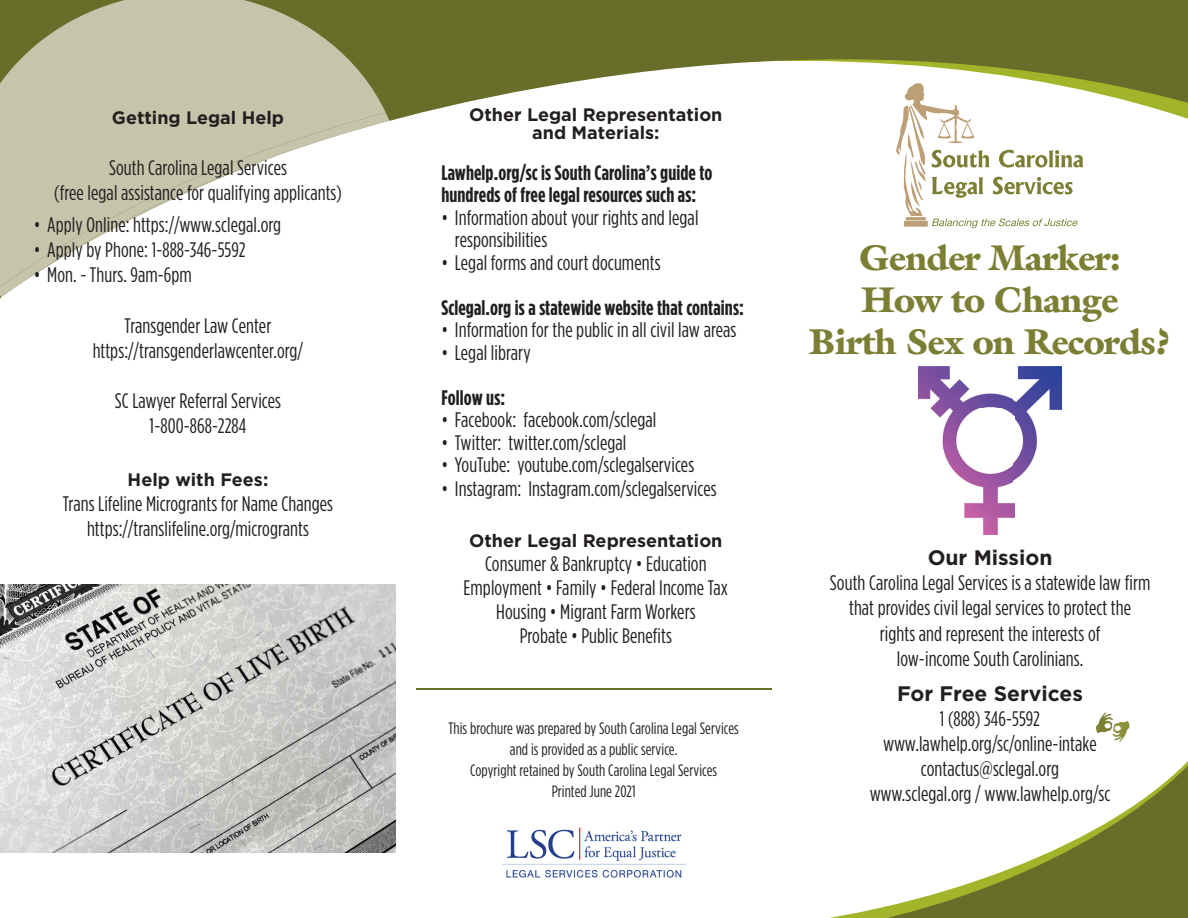
<style>
.page{position:relative;width:1188px;height:918px;background:#fff}
.page>*{position:absolute;margin:0;border:0;box-sizing:border-box;transform-origin:0 0}
.t1{font:900 36px/42px "Galliard Std";letter-spacing:-.02em;color:#7c7f33;text-align:center}
.t2{font:condensed 21px/25.2px "Gotham";letter-spacing:.005em;color:#231f20;text-align:center}
.t3{font:700 condensed 21px/22.5px "Gotham";letter-spacing:.005em;color:#231f20}
.t4{font:700 21px "Gotham";color:#231f20}
.t5{font:700 18px/18px "Gotham";color:#231f20;text-align:center}
.t6{font:condensed 16.5px/21px "Gotham";letter-spacing:.005em;color:#231f20;text-align:center}
</style>
<div class="page">
<svg style="left:829px;top:761px;width:359px;height:157px"></svg>
<div style="left:386px;top:0;width:802px;height:50px;background:#686d29"></div>
<svg style="left:0;top:50px;width:1188px;height:317px"></svg>
<svg style="left:896px;top:83px;width:187px;height:145px"></svg>
<svg style="left:0;top:0;width:386px;height:113px;background:#b1b18e"></svg>
<svg style="left:1px;top:121px;width:402px;height:246px"></svg>
<svg style="left:0;top:113px;width:389px;height:184px"></svg>
<img style="left:918px;top:367px;width:144px;height:168px">
<svg style="left:1096px;top:712px;width:34px;height:30px"></svg>
<hr style="left:416px;top:688px;width:356px;height:2px;background:#686d29">
<img style="left:502px;top:827px;width:184px;height:51px">
<img style="left:0;top:584px;width:396px;height:268px">
<p class="t5" style="left:112px;top:108px;width:174px">Getting Legal Help</p>
<p class="t2" style="left:54px;top:154px;width:289px">South Carolina Legal Services<br>(free legal assistance for qualifying applicants)</p>
<p class="t2" style="left:34px;top:212px;width:249px">• Apply Online: https://www.sclegal.org</p>
<p class="t2" style="left:34px;top:237px;width:213px">• Apply by Phone: 1-888-346-5592</p>
<p class="t2" style="left:34px;top:262px;width:160px">• Mon. - Thurs. 9am-6pm</p>
<p class="t2" style="left:93px;top:312px;width:212px">Transgender Law Center https://transgenderlawcenter.org/</p>
<p class="t2" style="left:115px;top:388px;width:168px">SC Lawyer Referral Services<br>1-800-868-2284</p>
<p class="t5" style="left:128px;top:470px;width:142px">Help with Fees:</p>
<p class="t2" style="left:63px;top:491px;width:272px">Trans Lifeline Microgrants for Name Changes https://translifeline.org/microgrants</p>
<p class="t5" style="left:469px;top:106px;width:255px">Other Legal Representation and Materials:</p>
<p class="t3" style="left:441px;top:161px;width:273px">Lawhelp.org/sc is South Carolina’s guide to hundreds of free legal resources such as:</p>
<p class="t2" style="left:455px;top:206px;width:245px;line-height:22.5px;text-align:left;text-indent:-14px">• Information about your rights and legal responsibilities</p>
<p class="t2" style="left:441px;top:250px;width:221px">• Legal forms and court documents</p>
<p class="t3" style="left:441px;top:296px;width:304px">Sclegal.org is a statewide website that contains:</p>
<p class="t2" style="left:441px;top:317px;width:297px">• Information for the public in all civil law areas</p>
<p class="t2" style="left:441px;top:340px;width:91px">• Legal library</p>
<p class="t3" style="left:441px;top:386px;width:65px">Follow us:</p>
<p class="t2" style="left:441px;top:407px;width:216px">• Facebook: facebook.com/sclegal</p>
<p class="t2" style="left:441px;top:430px;width:186px">• Twitter: twitter.com/sclegal</p>
<p class="t2" style="left:441px;top:452px;width:254px">• YouTube: youtube.com/sclegalservices</p>
<p class="t2" style="left:441px;top:476px;width:277px">• Instagram: Instagram.com/sclegalservices</p>
<p class="t5" style="left:469px;top:532px;width:255px">Other Legal Representation</p>
<p class="t2" style="left:464px;top:552px;width:266px;line-height:24px">Consumer &amp; Bankruptcy • Education<br>Employment • Family • Federal Income Tax<br>Housing • Migrant Farm Workers<br>Probate • Public Benefits</p>
<p class="t6" style="left:448px;top:718px;width:292px">This brochure was prepared by South Carolina Legal Services and is provided as a public service.<br>Copyright retained by South Carolina Legal Services<br>Printed June 2021</p>
<h1 class="t1" style="left:809px;top:238px;width:363px">Gender Marker:<br>How to Change<br>Birth Sex on Records?</h1>
<p class="t4" style="left:928px;top:545px;width:126px">Our Mission</p>
<p class="t2" style="left:830px;top:570px;width:322px">South Carolina Legal Services is a statewide law firm that provides civil legal services to protect the rights and represent the interests of<br>low-income South Carolinians.</p>
<p class="t4" style="left:897px;top:681px;width:187px">For Free Services</p>
<p class="t2" style="left:870px;top:705px;width:242px">1 (888) 346-5592 www.lawhelp.org/sc/online-intake contactus@sclegal.org www.sclegal.org / www.lawhelp.org/sc</p>
</div>
